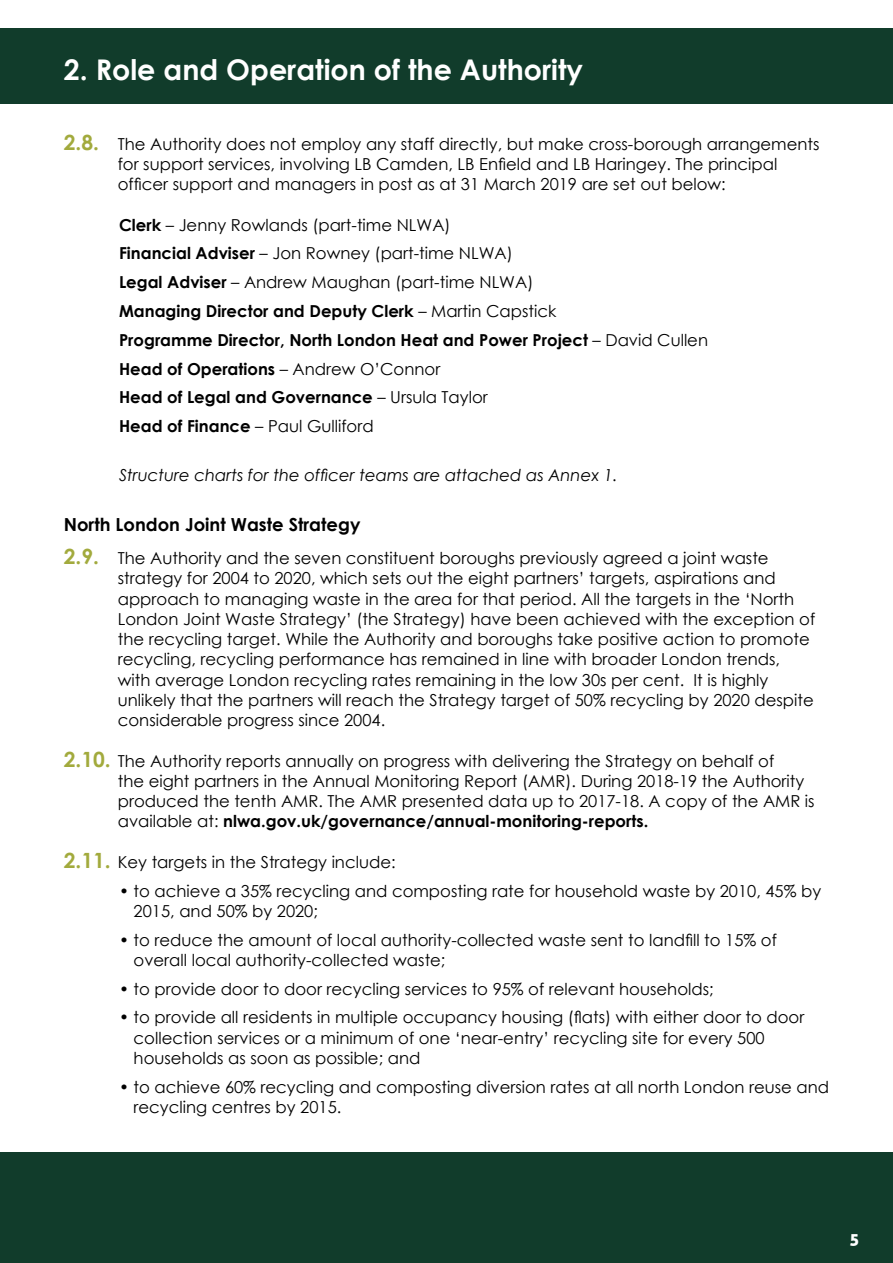
<style>
.page{position:relative;width:893px;height:1263px;background:#fff}
.page>*{position:absolute;margin:0;border:0;box-sizing:border-box;transform-origin:0 0}
.t1{font:700 28.5px "Century Gothic";color:#fff}
.t2{font:700 18px "Century Gothic";color:#000}
.t3{font:16.5px/20.2px "Century Gothic";color:#000}
.t4{font:700 16.5px/28.8px "Century Gothic";color:#000}
.t5{font:italic 16.5px "Century Gothic";color:#000}
.t6{font:16.5px "Aller Display";color:#fff}
.s1{font-weight:700;font-size:21px;color:#a2aa3d}
.s2{font-weight:400}
.s3{font-weight:700}
</style>
<div class="page">
<div style="left:0;top:1152px;width:893px;height:111px;background:#113c2b"></div>
<div style="left:0;top:28px;width:893px;height:75px;background:#113c2b"></div>
<h1 class="t1" style="left:64px;top:48px;width:521px">2. Role and Operation of the Authority</h1>
<p class="t3" style="left:118px;top:133px;width:703px;text-indent:-54px"><span class="s1">2.8.</span> The Authority does not employ any staff directly, but make cross-borough arrangements for support services, involving LB Camden, LB Enfield and LB Haringey. The principal officer support and managers in post as at 31 March 2019 are set out below:</p>
<p class="t4" style="left:119px;top:210px;width:591px">Clerk <span class="s2">– Jenny Rowlands (part-time NLWA)<br></span>Financial Adviser <span class="s2">– Jon Rowney (part-time NLWA)<br></span>Legal Adviser <span class="s2">– Andrew Maughan (part-time NLWA)<br></span>Managing Director and Deputy Clerk <span class="s2">– Martin Capstick<br></span>Programme Director, North London Heat and Power Project <span class="s2">– David Cullen </span>Head of Operations <span class="s2">– Andrew O’Connor<br></span>Head of Legal and Governance <span class="s2">– Ursula Taylor<br></span>Head of Finance <span class="s2">– Paul Gulliford</span></p>
<p class="t5" style="left:119px;top:464px;width:500px">Structure charts for the officer teams are attached as Annex 1.</p>
<p class="t2" style="left:64px;top:511px;width:298px">North London Joint Waste Strategy</p>
<p class="t3" style="left:118px;top:548px;width:699px;text-indent:-54px"><span class="s1">2.9.</span> The Authority and the seven constituent boroughs previously agreed a joint waste strategy for 2004 to 2020, which sets out the eight partners’ targets, aspirations and approach to managing waste in the area for that period. All the targets in the ‘North London Joint Waste Strategy’ (the Strategy) have been achieved with the exception of the recycling target. While the Authority and boroughs take positive action to promote recycling, recycling performance has remained in line with broader London trends, with average London recycling rates remaining in the low 30s per cent. It is highly unlikely that the partners will reach the Strategy target of 50% recycling by 2020 despite considerable progress since 2004.</p>
<p class="t3" style="left:118px;top:750px;width:698px;text-indent:-54px"><span class="s1">2.10.</span> The Authority reports annually on progress with delivering the Strategy on behalf of<br>the eight partners in the Annual Monitoring Report (AMR). During 2018-19 the Authority produced the tenth AMR. The AMR presented data up to 2017-18. A copy of the AMR is available at: <span class="s3">nlwa.gov.uk/governance/annual-monitoring-reports.</span></p>
<p class="t3" style="left:64px;top:851px;width:333px"><span class="s1">2.11.</span> Key targets in the Strategy include:</p>
<p class="t3" style="left:134px;top:880px;width:689px;text-indent:-15px">• to achieve a 35% recycling and composting rate for household waste by 2010, 45% by<br>2015, and 50% by 2020;</p>
<p class="t3" style="left:134px;top:929px;width:645px;text-indent:-15px">• to reduce the amount of local authority-collected waste sent to landfill to 15% of overall local authority-collected waste;</p>
<p class="t3" style="left:119px;top:978px;width:596px">• to provide door to door recycling services to 95% of relevant households;</p>
<p class="t3" style="left:134px;top:1007px;width:672px;text-indent:-15px">• to provide all residents in multiple occupancy housing (flats) with either door to door collection services or a minimum of one ‘near-entry’ recycling site for every 500 households as soon as possible; and</p>
<p class="t3" style="left:134px;top:1076px;width:697px;text-indent:-15px">• to achieve 60% recycling and composting diversion rates at all north London reuse and recycling centres by 2015.</p>
<p class="t6" style="left:850px;top:1229px;width:10px">5</p>
</div>
